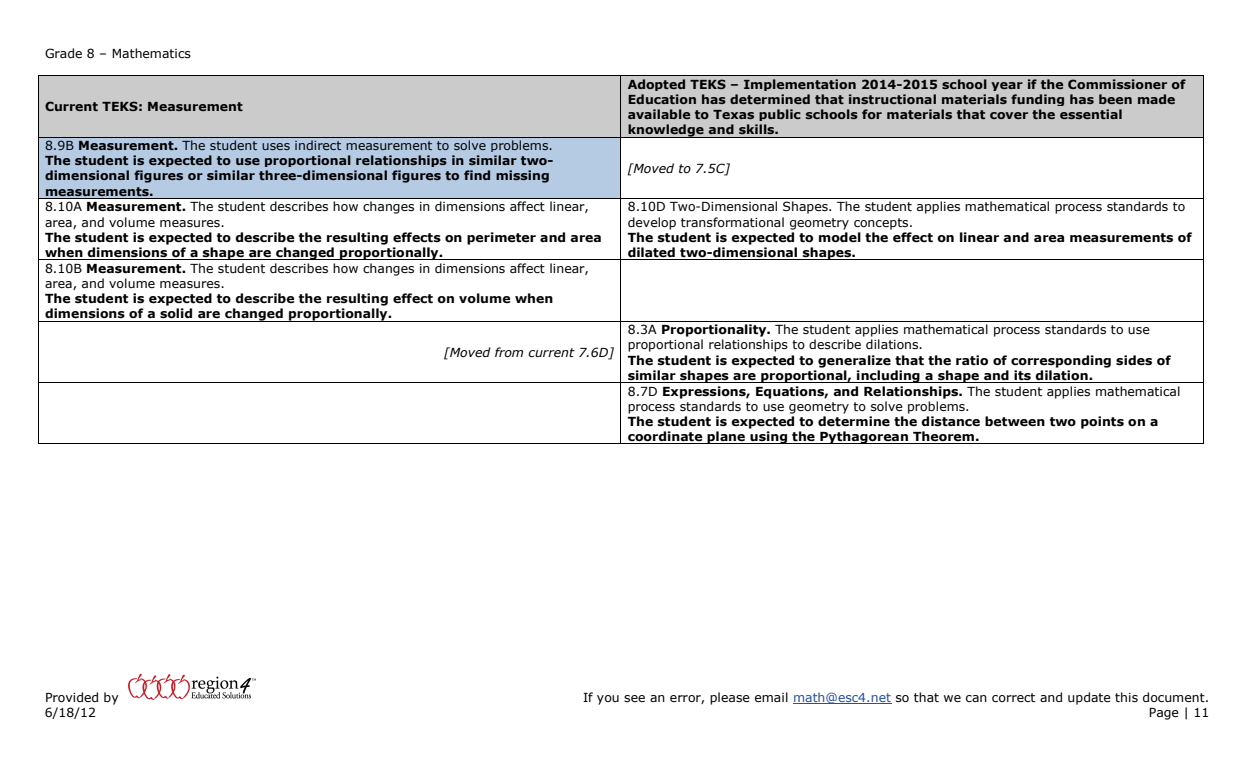
<style>
.page{position:relative;width:1260px;height:765px;background:#fff}
.page>*{position:absolute;margin:0;border:0;box-sizing:border-box;transform-origin:0 0}
.t1{font:700 12.5px/15.2px "Verdana";color:#000}
.t2{font:12.5px/15.1px "Verdana";letter-spacing:.005em;color:#000}
.t3{font:700 12.5px/15.1px "Verdana";color:#060606}
.t4{font:italic 12.5px "Verdana";color:#000}
.s1{font-weight:700}
.s2{color:#000}
.s3{color:#254fa2}
</style>
<div class="page">
<hr style="left:793px;top:703px;width:98px;height:1px;background:#254fa2">
<img style="left:128px;top:673px;width:128px;height:27px">
<div style="left:39px;top:76px;width:582px;height:23px;background:#cbcbcb"></div>
<div style="left:39px;top:99px;width:6px;height:15px;background:#cbcbcb"></div>
<div style="left:614px;top:99px;width:7px;height:15px;background:#cbcbcb"></div>
<div style="left:39px;top:114px;width:582px;height:23px;background:#cbcbcb"></div>
<div style="left:45px;top:99px;width:569px;height:15px;background:#cbcbcb"></div>
<div style="left:621px;top:76px;width:7px;height:61px;background:#cbcbcb"></div>
<div style="left:1197px;top:76px;width:6px;height:61px;background:#cbcbcb"></div>
<div style="left:628px;top:76px;width:569px;height:15px;background:#cbcbcb"></div>
<div style="left:628px;top:91px;width:569px;height:15px;background:#cbcbcb"></div>
<div style="left:628px;top:106px;width:569px;height:16px;background:#cbcbcb"></div>
<div style="left:628px;top:122px;width:569px;height:15px;background:#cbcbcb"></div>
<hr style="left:39px;top:75px;width:582px;height:1px;background:#000">
<hr style="left:621px;top:75px;width:582px;height:1px;background:#000">
<hr style="left:38px;top:76px;width:1px;height:61px;background:#000">
<hr style="left:621px;top:76px;width:1px;height:61px;background:#000">
<hr style="left:1203px;top:76px;width:1px;height:61px;background:#000">
<div style="left:39px;top:137px;width:6px;height:61px;background:#b5cae3"></div>
<div style="left:614px;top:137px;width:7px;height:61px;background:#b5cae3"></div>
<div style="left:45px;top:137px;width:569px;height:16px;background:#b5cae3"></div>
<div style="left:45px;top:153px;width:569px;height:15px;background:#b5cae3"></div>
<div style="left:45px;top:168px;width:569px;height:15px;background:#b5cae3"></div>
<div style="left:45px;top:183px;width:569px;height:15px;background:#b5cae3"></div>
<hr style="left:39px;top:137px;width:582px;height:1px;background:#000">
<hr style="left:621px;top:137px;width:582px;height:1px;background:#000">
<hr style="left:38px;top:137px;width:1px;height:61px;background:#000">
<hr style="left:621px;top:137px;width:1px;height:61px;background:#000">
<hr style="left:1203px;top:137px;width:1px;height:61px;background:#000">
<hr style="left:39px;top:198px;width:582px;height:1px;background:#000">
<hr style="left:621px;top:198px;width:582px;height:1px;background:#000">
<hr style="left:38px;top:199px;width:1px;height:61px;background:#000">
<hr style="left:621px;top:199px;width:1px;height:61px;background:#000">
<hr style="left:1203px;top:199px;width:1px;height:61px;background:#000">
<hr style="left:39px;top:259px;width:582px;height:1px;background:#000">
<hr style="left:621px;top:259px;width:582px;height:1px;background:#000">
<hr style="left:38px;top:260px;width:1px;height:61px;background:#000">
<hr style="left:621px;top:260px;width:1px;height:61px;background:#000">
<hr style="left:1203px;top:260px;width:1px;height:61px;background:#000">
<hr style="left:39px;top:321px;width:582px;height:1px;background:#000">
<hr style="left:621px;top:321px;width:582px;height:1px;background:#000">
<hr style="left:38px;top:322px;width:1px;height:60px;background:#000">
<hr style="left:621px;top:322px;width:1px;height:60px;background:#000">
<hr style="left:1203px;top:322px;width:1px;height:60px;background:#000">
<hr style="left:39px;top:382px;width:582px;height:1px;background:#000">
<hr style="left:621px;top:382px;width:582px;height:1px;background:#000">
<hr style="left:38px;top:383px;width:1px;height:61px;background:#000">
<hr style="left:39px;top:444px;width:582px;height:1px;background:#000">
<hr style="left:621px;top:383px;width:1px;height:61px;background:#000">
<hr style="left:621px;top:444px;width:582px;height:1px;background:#000">
<hr style="left:1203px;top:383px;width:1px;height:61px;background:#000">
<p class="t2" style="left:45px;top:45px;width:148px">Grade 8 – Mathematics</p>
<p class="t1" style="left:45px;top:99px;width:199px">Current TEKS: Measurement</p>
<p class="t1" style="left:628px;top:76px;width:559px">Adopted TEKS – Implementation 2014-2015 school year if the Commissioner of Education has determined that instructional materials funding has been made available to Texas public schools for materials that cover the essential knowledge and skills.</p>
<p class="t2" style="left:45px;top:138px;width:510px">8.9B <span class="s1">Measurement.</span> The student uses indirect measurement to solve problems.</p>
<p class="t1" style="left:45px;top:153px;width:510px">The student is expected to use proportional relationships in similar two&shy;dimensional figures or similar three-dimensional figures to find missing measurements.</p>
<p class="t4" style="left:628px;top:160px;width:104px">[Moved to 7.5C]</p>
<p class="t2" style="left:45px;top:199px;width:545px">8.10A <span class="s1">Measurement.</span> The student describes how changes in dimensions affect linear, area, and volume measures.</p>
<p class="t1" style="left:45px;top:229px;width:558px">The student is expected to describe the resulting effects on perimeter and area when dimensions of a shape are changed proportionally.</p>
<p class="t2" style="left:628px;top:199px;width:559px">8.10D Two-Dimensional Shapes. The student applies mathematical process standards to develop transformational geometry concepts.</p>
<p class="t1" style="left:628px;top:229px;width:566px">The student is expected to model the effect on linear and area measurements of dilated two-dimensional shapes.</p>
<p class="t2" style="left:45px;top:261px;width:545px">8.10B <span class="s1">Measurement.</span> The student describes how changes in dimensions affect linear, area, and volume measures.</p>
<p class="t3" style="left:45px;top:291px;width:510px"><span class="s2">The student is expected to</span> describe the resulting effect on volume when dimensions of a solid are changed proportionally.</p>
<p class="t4" style="left:444px;top:344px;width:172px">[Moved from current 7.6D]</p>
<p class="t2" style="left:628px;top:322px;width:524px">8.3A <span class="s1">Proportionality.</span> The student applies mathematical process standards to use proportional relationships to describe dilations.</p>
<p class="t1" style="left:628px;top:352px;width:544px">The student is expected to generalize that the ratio of corresponding sides of similar shapes are proportional, including a shape and its dilation.</p>
<p class="t2" style="left:628px;top:383px;width:554px">8.7D <span class="s1">Expressions, Equations, and Relationships.</span> The student applies mathematical process standards to use geometry to solve problems.</p>
<p class="t1" style="left:628px;top:414px;width:532px">The student is expected to determine the distance between two points on a coordinate plane using the Pythagorean Theorem.</p>
<p class="t2" style="left:45px;top:690px;width:75px">Provided by</p>
<p class="t2" style="left:583px;top:690px;width:628px">If you see an error, please email <span class="s3">math@esc4.net</span> so that we can correct and update this document.</p>
<p class="t2" style="left:45px;top:705px;width:53px">6/18/12</p>
<p class="t2" style="left:1149px;top:705px;width:62px">Page | 11</p>
</div>
